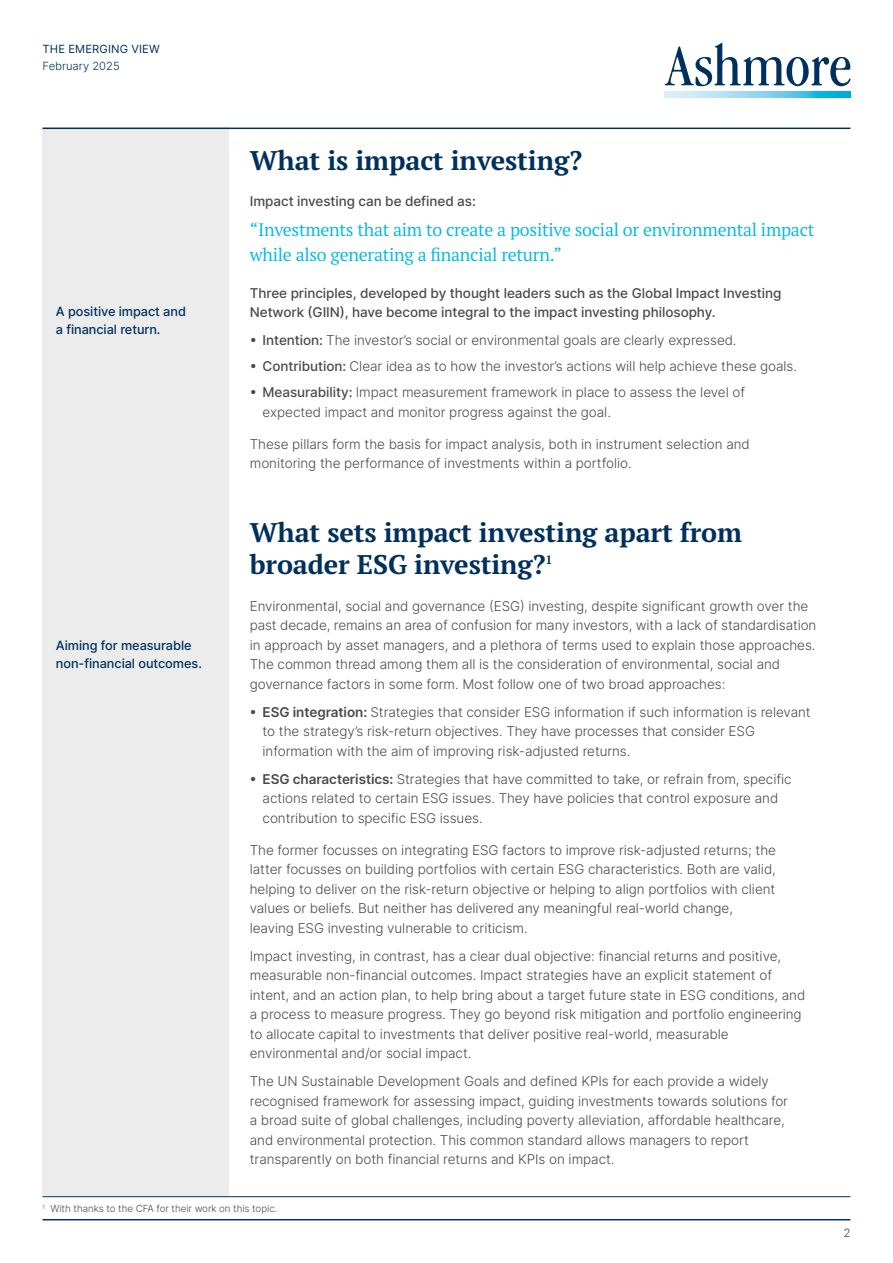
<style>
.page{position:relative;width:893px;height:1263px;background:#fff}
.page>*{position:absolute;margin:0;border:0;box-sizing:border-box;transform-origin:0 0}
.t1{font:700 27px/32.4px "PT Serif Pro";letter-spacing:-.005em;color:#00305d}
.t2{font:18px/25.5px "PT Serif Pro";letter-spacing:-.015em;color:#00b9e6}
.t3{font:300 13.5px/19.5px "Inter";letter-spacing:-.005em;color:#4a4a49}
.t4{font:500 13.5px/19.5px "Inter";letter-spacing:-.005em;color:#4a4a49}
.t5{font:500 12.75px/18px "Inter";letter-spacing:-.005em;color:#00305d}
.t6{font:300 12px "Univers Com 45";color:#4a4a49}
.t7{font:11.25px "Inter";letter-spacing:.01em;color:#00305d}
.t8{font:300 11.25px "Inter";color:#00305d}
.t9{font:300 9.75px "Inter";letter-spacing:-.005em;color:#4a4a49}
.s1{font-weight:500}
.s2{font-weight:600}
</style>
<div class="page">
<svg style="left:665px;top:43px;width:185px;height:43px"></svg>
<svg style="left:665px;top:92px;width:185px;height:6px"></svg>
<hr style="left:43px;top:1219px;width:807px;height:1px;background:#00305d">
<div style="left:43px;top:128px;width:186px;height:1068px;background:#ececec"></div>
<hr style="left:43px;top:1196px;width:807px;height:1px;background:#00305d">
<hr style="left:43px;top:128px;width:807px;height:1px;background:#00305d">
<p class="t7" style="left:43px;top:41px;width:119px">THE EMERGING VIEW</p>
<p class="t8" style="left:43px;top:58px;width:79px">February 2025</p>
<p class="t5" style="left:56px;top:302px;width:132px">A positive impact and a financial return.</p>
<p class="t5" style="left:56px;top:636px;width:148px">Aiming for measurable non-financial outcomes.</p>
<h1 class="t1" style="left:250px;top:143px;width:334px">What is impact investing?</h1>
<p class="t4" style="left:250px;top:191px;width:228px">Impact investing can be defined as:</p>
<h2 class="t2" style="left:250px;top:216px;width:566px">“Investments that aim to create a positive social or environmental impact while also generating a financial return.”</h2>
<p class="t4" style="left:250px;top:283px;width:533px">Three principles, developed by thought leaders such as the Global Impact Investing<br>Network (GIIN), have become integral to the impact investing philosophy.</p>
<p class="t3" style="left:250px;top:330px;width:488px"><span class="s1">• Intention:</span> The investor’s social or environmental goals are clearly expressed.</p>
<p class="t3" style="left:250px;top:356px;width:549px"><span class="s1">• Contribution:</span> Clear idea as to how the investor’s actions will help achieve these goals.</p>
<p class="t3" style="left:263px;top:382px;width:484px;text-indent:-13px"><span class="s1">• Measurability:</span> Impact measurement framework in place to assess the level of expected impact and monitor progress against the goal.</p>
<p class="t3" style="left:250px;top:434px;width:501px">These pillars form the basis for impact analysis, both in instrument selection and monitoring the performance of investments within a portfolio.</p>
<h1 class="t1" style="left:250px;top:515px;width:494px">What sets impact investing apart from broader ESG investing?<sup>1</sup></h1>
<p class="t3" style="left:250px;top:596px;width:568px">Environmental, social and governance (ESG) investing, despite significant growth over the past decade, remains an area of confusion for many investors, with a lack of standardisation in approach by asset managers, and a plethora of terms used to explain those approaches.<br>The common thread among them all is the consideration of environmental, social and governance factors in some form. Most follow one of two broad approaches:</p>
<p class="t3" style="left:263px;top:701px;width:550px;text-indent:-13px"><span class="s2">• ESG integration:</span> Strategies that consider ESG information if such information is relevant to the strategy’s risk-return objectives. They have processes that consider ESG information with the aim of improving risk-adjusted returns.</p>
<p class="t3" style="left:263px;top:768px;width:531px;text-indent:-13px"><span class="s2">• ESG characteristics:</span> Strategies that have committed to take, or refrain from, specific actions related to certain ESG issues. They have policies that control exposure and contribution to specific ESG issues.</p>
<p class="t3" style="left:250px;top:840px;width:528px">The former focusses on integrating ESG factors to improve risk-adjusted returns; the latter focusses on building portfolios with certain ESG characteristics. Both are valid, helping to deliver on the risk-return objective or helping to align portfolios with client values or beliefs. But neither has delivered any meaningful real-world change, leaving ESG investing vulnerable to criticism.</p>
<p class="t3" style="left:250px;top:946px;width:557px">Impact investing, in contrast, has a clear dual objective: financial returns and positive, measurable non-financial outcomes. Impact strategies have an explicit statement of intent, and an action plan, to help bring about a target future state in ESG conditions, and a process to measure progress. They go beyond risk mitigation and portfolio engineering to allocate capital to investments that deliver positive real-world, measurable environmental and/or social impact.</p>
<p class="t3" style="left:250px;top:1071px;width:540px">The UN Sustainable Development Goals and defined KPIs for each provide a widely recognised framework for assessing impact, guiding investments towards solutions for a broad suite of global challenges, including poverty alleviation, affordable healthcare, and environmental protection. This common standard allows managers to report transparently on both financial returns and KPIs on impact.</p>
<p class="t9" style="left:43px;top:1201px;width:236px"><sup>1</sup> With thanks to the CFA for their work on this topic.</p>
<p class="t6" style="left:844px;top:1226px;width:8px">2</p>
</div>
